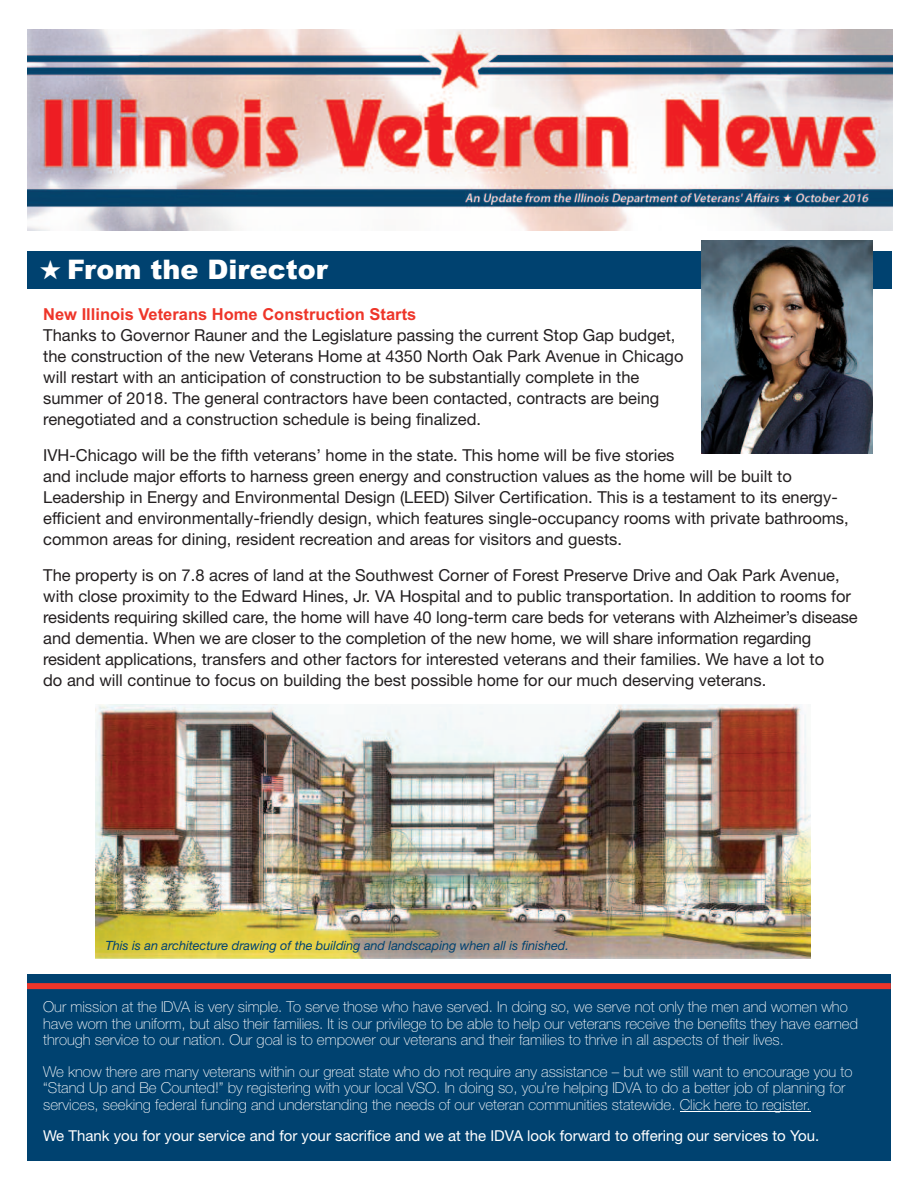
<style>
.page{position:relative;width:918px;height:1188px;background:#fff}
.page>*{position:absolute;margin:0;border:0;box-sizing:border-box;transform-origin:0 0}
.t1{font:900 27px "Arial";color:#fff}
.t2{font:16.5px/21px "Helvetica Neue LT Std";color:#231f20}
.t3{font:700 16.5px "Arial";color:#ee3529}
.t4{font:100 15px/16.5px "Helvetica Neue LT Std";color:#fff}
.t5{font:15px "Helvetica Neue LT Std";color:#fff}
.t6{font:italic 12.75px "Helvetica Neue LT Std";letter-spacing:-.005em;color:#004270}
</style>
<div class="page">
<img style="left:27px;top:29px;width:866px;height:201px">
<div style="left:27px;top:252px;width:864px;height:37px;background:#004270"></div>
<div style="left:27px;top:975px;width:864px;height:186px;background:#004270"></div>
<div style="left:27px;top:983px;width:864px;height:6px;background:#ee3529"></div>
<hr style="left:680px;top:1111px;width:131px;height:1px;background:#fff">
<img style="left:702px;top:240px;width:170px;height:214px">
<img style="left:95px;top:704px;width:716px;height:255px">
<h1 class="t1" style="left:40px;top:254px;width:290px">★ From the Director</h1>
<p class="t3" style="left:43px;top:305px;width:375px">New Illinois Veterans Home Construction Starts</p>
<p class="t2" style="left:43px;top:326px;width:642px">Thanks to Governor Rauner and the Legislature passing the current Stop Gap budget, the construction of the new Veterans Home at 4350 North Oak Park Avenue in Chicago will restart with an anticipation of construction to be substantially complete in the summer of 2018. The general contractors have been contacted, contracts are being renegotiated and a construction schedule is being finalized.</p>
<p class="t2" style="left:43px;top:446px;width:807px">IVH-Chicago will be the fifth veterans’ home in the state. This home will be five stories<br>and include major efforts to harness green energy and construction values as the home will be built to Leadership in Energy and Environmental Design (LEED) Silver Certification. This is a testament to its energy&shy;efficient and environmentally-friendly design, which features single-occupancy rooms with private bathrooms, common areas for dining, resident recreation and areas for visitors and guests.</p>
<p class="t2" style="left:43px;top:566px;width:816px">The property is on 7.8 acres of land at the Southwest Corner of Forest Preserve Drive and Oak Park Avenue, with close proximity to the Edward Hines, Jr. VA Hospital and to public transportation. In addition to rooms for residents requiring skilled care, the home will have 40 long-term care beds for veterans with Alzheimer’s disease and dementia. When we are closer to the completion of the new home, we will share information regarding resident applications, transfers and other factors for interested veterans and their families. We have a lot to<br>do and will continue to focus on building the best possible home for our much deserving veterans.</p>
<p class="t6" style="left:106px;top:941px;width:465px">This is an architecture drawing of the building and landscaping when all is finished.</p>
<p class="t4" style="left:43px;top:1000px;width:816px">Our mission at the IDVA is very simple. To serve those who have served. In doing so, we serve not only the men and women who have worn the uniform, but also their families. It is our privilege to be able to help our veterans receive the benefits they have earned through service to our nation. Our goal is to empower our veterans and their families to thrive in all aspects of their lives.</p>
<p class="t4" style="left:43px;top:1065px;width:811px">We know there are many veterans within our great state who do not require any assistance – but we still want to encourage you to “Stand Up and Be Counted!” by registering with your local VSO. In doing so, you’re helping IDVA to do a better job of planning for services, seeking federal funding and understanding the needs of our veteran communities statewide. Click here to register.</p>
<p class="t5" style="left:43px;top:1131px;width:777px">We Thank you for your service and for your sacrifice and we at the IDVA look forward to offering our services to You.</p>
</div>
